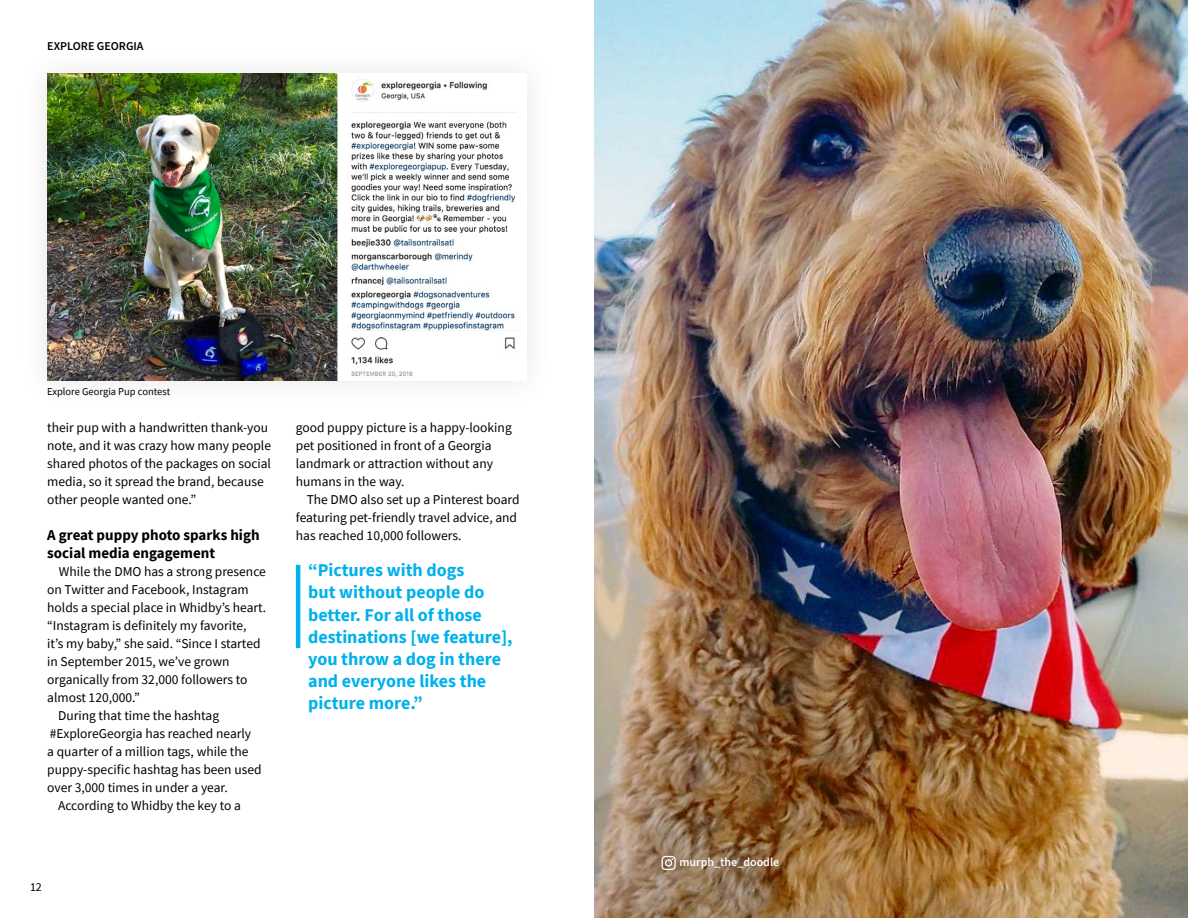
<style>
.page{position:relative;width:1188px;height:918px;background:#fff}
.page>*{position:absolute;margin:0;border:0;box-sizing:border-box;transform-origin:0 0}
.t1{font:700 18px/22.2px "Source Sans Pro";color:#00b1eb}
.t2{font:700 15px/18px "Source Sans Pro";color:#000}
.t3{font:13.5px/18px "Source Sans Pro";color:#000}
.t4{font:600 12px "Source Sans Pro";color:#fff}
.t5{font:600 12px "Source Sans Pro";color:#000}
.t6{font:12px "Source Sans Pro";color:#000}
.t7{font:10.5px "Source Sans Pro";color:#000}
</style>
<div class="page">
<img style="left:594px;top:0;width:594px;height:918px">
<img style="left:47px;top:74px;width:469px;height:306px">
<svg style="left:662px;top:856px;width:14px;height:14px"></svg>
<hr style="left:296px;top:565px;width:4px;height:83px;background:#00b1eb">
<p class="t5" style="left:47px;top:38px;width:98px">EXPLORE GEORGIA</p>
<p class="t7" style="left:47px;top:385px;width:125px">Explore Georgia Pup contest</p>
<p class="t3" style="left:47px;top:418px;width:225px">their pup with a handwritten thank-you note, and it was crazy how many people shared photos of the packages on social media, so it spread the brand, because other people wanted one.”</p>
<p class="t2" style="left:47px;top:526px;width:214px">A great puppy photo sparks high social media engagement</p>
<p class="t3" style="left:59px;top:562px;width:208px">While the DMO has a strong presence</p>
<p class="t3" style="left:47px;top:580px;width:203px">on Twitter and Facebook, Instagram</p>
<p class="t3" style="left:47px;top:598px;width:221px">holds a special place in Whidby’s heart.</p>
<p class="t3" style="left:47px;top:616px;width:201px">“Instagram is definitely my favorite,</p>
<p class="t3" style="left:47px;top:634px;width:215px">it’s my baby,” she said. “Since I started</p>
<p class="t3" style="left:47px;top:652px;width:184px">in September 2015, we’ve grown</p>
<p class="t3" style="left:47px;top:670px;width:202px">organically from 32,000 followers to</p>
<p class="t3" style="left:47px;top:688px;width:94px">almost 120,000.”</p>
<p class="t3" style="left:58px;top:706px;width:163px">During that time the hashtag</p>
<p class="t3" style="left:50px;top:724px;width:203px">#ExploreGeorgia has reached nearly</p>
<p class="t3" style="left:47px;top:742px;width:203px">a quarter of a million tags, while the</p>
<p class="t3" style="left:47px;top:760px;width:216px">puppy-specific hashtag has been used</p>
<p class="t3" style="left:47px;top:778px;width:182px">over 3,000 times in under a year.</p>
<p class="t3" style="left:58px;top:796px;width:184px">According to Whidby the key to a</p>
<p class="t3" style="left:296px;top:418px;width:217px">good puppy picture is a happy-looking pet positioned in front of a Georgia landmark or attraction without any humans in the way.</p>
<p class="t3" style="left:296px;top:490px;width:225px;text-indent:11px">The DMO also set up a Pinterest board featuring pet-friendly travel advice, and has reached 10,000 followers.</p>
<h1 class="t1" style="left:308px;top:559px;width:206px">“Pictures with dogs<br>but without people do better. For all of those destinations [we feature], you throw a dog in there and everyone likes the picture more.”</h1>
<p class="t6" style="left:30px;top:879px;width:13px">12</p>
<p class="t4" style="left:680px;top:854px;width:101px">murph_the_doodle</p>
</div>
